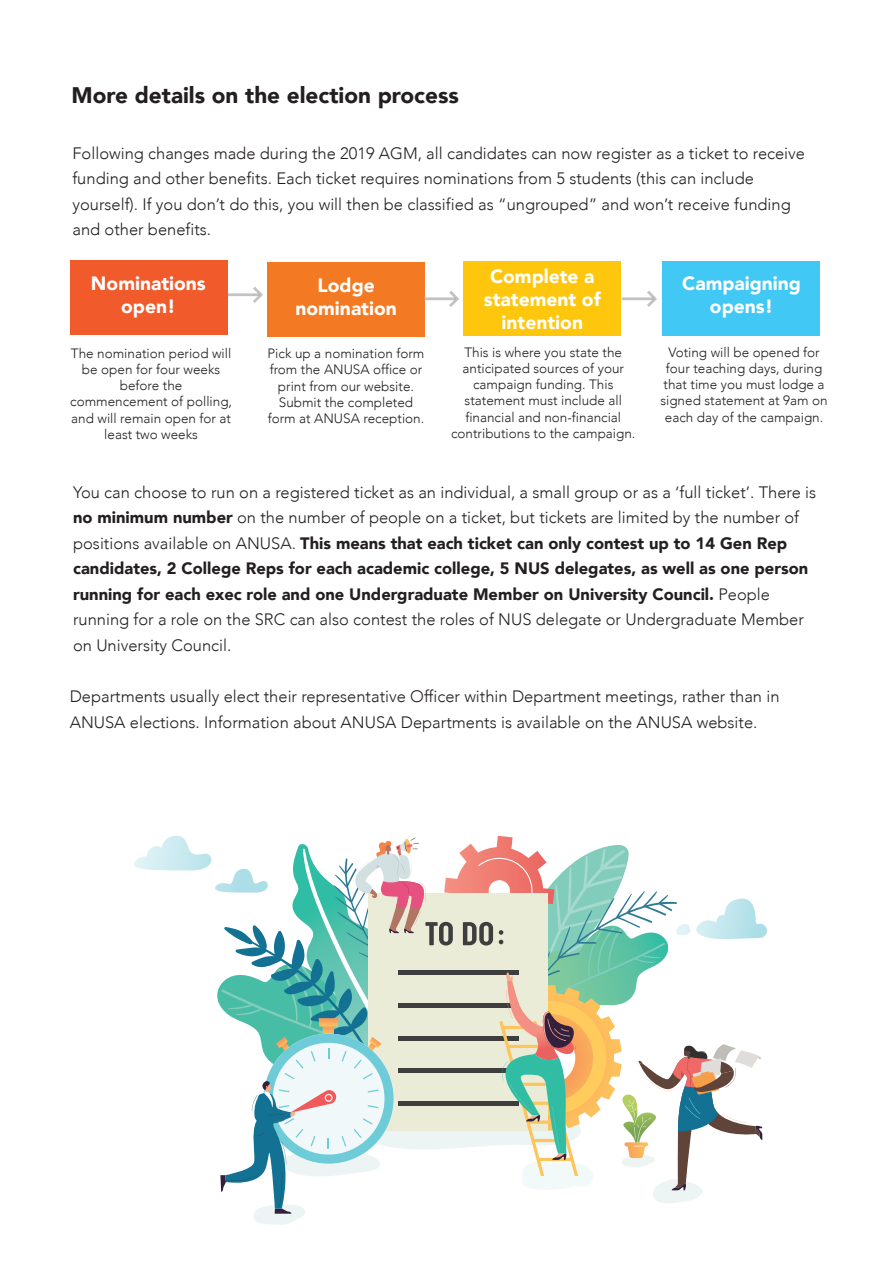
<style>
.page{position:relative;width:893px;height:1263px;background:#fff}
.page>*{position:absolute;margin:0;border:0;box-sizing:border-box;transform-origin:0 0}
.t1{font:900 22.5px "Avenir";color:#231f20}
.t2{font:900 19.2px/23.1px "Avenir";color:#fff;text-align:center}
.t3{font:300 16.5px/25.5px "Avenir";color:#231f20}
.t4{font:300 13.5px/16.2px "Avenir";color:#231f20;text-align:center}
.s1{font-weight:900}
</style>
<div class="page">
<div style="left:71px;top:260px;width:157px;height:75px;background:#f15a2b"></div>
<div style="left:267px;top:262px;width:158px;height:74px;background:#f37a22"></div>
<div style="left:464px;top:261px;width:157px;height:75px;background:#fec60d"></div>
<div style="left:663px;top:261px;width:157px;height:75px;background:#42c8f4"></div>
<hr style="left:228px;top:293px;width:32px;height:3px;background:#a8a9ad">
<svg style="left:253px;top:287px;width:10px;height:16px"></svg>
<hr style="left:424px;top:297px;width:32px;height:3px;background:#a8a9ad">
<svg style="left:449px;top:291px;width:10px;height:16px"></svg>
<hr style="left:622px;top:297px;width:32px;height:3px;background:#a8a9ad">
<svg style="left:647px;top:291px;width:10px;height:16px"></svg>
<svg style="left:134px;top:836px;width:633px;height:389px"></svg>
<h1 class="t1" style="left:71px;top:76px;width:389px">More details on the election process</h1>
<p class="t3" style="left:72px;top:140px;width:734px">Following changes made during the 2019 AGM, all candidates can now register as a ticket to receive funding and other benefits. Each ticket requires nominations from 5 students (this can include yourself). If you don’t do this, you will then be classified as “ungrouped” and won’t receive funding and other benefits.</p>
<p class="t2" style="left:91px;top:272px;width:116px">Nominations open!</p>
<p class="t2" style="left:296px;top:273px;width:103px">Lodge nomination</p>
<p class="t2" style="left:484px;top:264px;width:118px">Complete a statement of intention</p>
<p class="t2" style="left:682px;top:272px;width:120px">Campaigning opens!</p>
<p class="t4" style="left:70px;top:345px;width:163px">The nomination period will be open for four weeks before the commencement of polling, and will remain open for at least two weeks</p>
<p class="t4" style="left:268px;top:346px;width:158px">Pick up a nomination form from the ANUSA office or print from our website.<br>Submit the completed form at ANUSA reception.</p>
<p class="t4" style="left:451px;top:344px;width:186px">This is where you state the anticipated sources of your campaign funding. This statement must include all financial and non-financial contributions to the campaign.</p>
<p class="t4" style="left:660px;top:344px;width:169px">Voting will be opened for four teaching days, during that time you must lodge a signed statement at 9am on each day of the campaign.</p>
<p class="t3" style="left:73px;top:479px;width:745px">You can choose to run on a registered ticket as an individual, a small group or as a ‘full ticket’. There is <span class="s1">no minimum number</span> on the number of people on a ticket, but tickets are limited by the number of positions available on ANUSA. <span class="s1">This means that each ticket can only contest up to 14 Gen Rep candidates, 2 College Reps for each academic college, 5 NUS delegates, as well as one person running for each exec role and one Undergraduate Member on University Council.</span> People running for a role on the SRC can also contest the roles of NUS delegate or Undergraduate Member on University Council.</p>
<p class="t3" style="left:70px;top:684px;width:711px">Departments usually elect their representative Officer within Department meetings, rather than in<br>ANUSA elections. Information about ANUSA Departments is available on the ANUSA website.</p>
</div>
